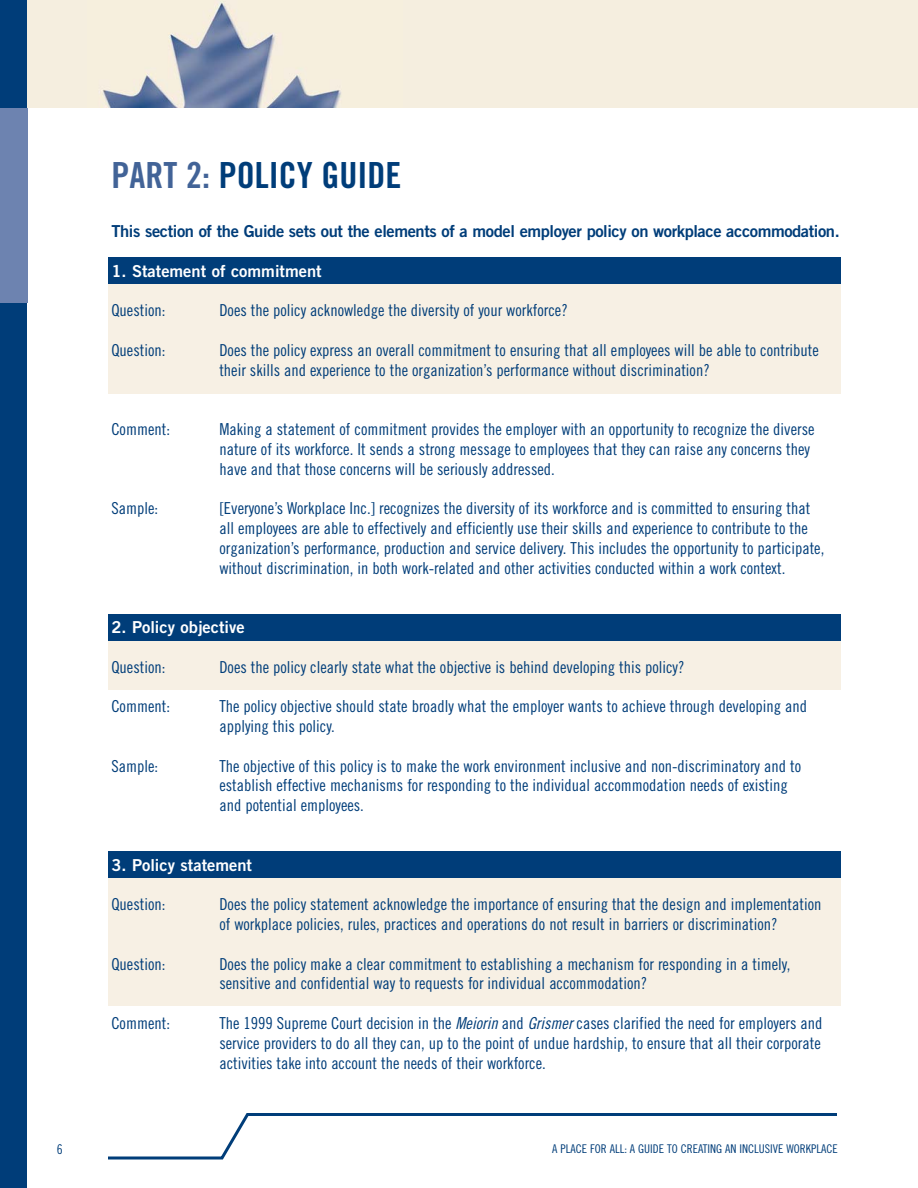
<style>
.page{position:relative;width:918px;height:1188px;background:#fff}
.page>*{position:absolute;margin:0;border:0;box-sizing:border-box;transform-origin:0 0}
.t1{font:36px "Trade Gothic Bold Cond Twenty";color:#003d79}
.t2{font:16.5px/19.8px "Trade Gothic Cond Eighteen";color:#003d79}
.t3{font:16.5px "Trade Gothic Bold Two";letter-spacing:-.025em;color:#003d79}
.t4{font:16.5px "Trade Gothic Bold Two";color:#fff}
.t5{font:13.5px "Trade Gothic Cond Eighteen";color:#003d79}
.t6{font:12px "Trade Gothic Cond Eighteen";color:#003d79}
.s1{color:#426397}
.s2{font-style:italic}
</style>
<div class="page">
<div style="left:108px;top:875px;width:732px;height:131px;background:#f7f0e4"></div>
<div style="left:108px;top:640px;width:732px;height:50px;background:#f7f0e4"></div>
<div style="left:108px;top:851px;width:732px;height:27px;background:#003d79"></div>
<div style="left:108px;top:614px;width:732px;height:27px;background:#003d79"></div>
<div style="left:108px;top:283px;width:732px;height:111px;background:#f7f0e4"></div>
<div style="left:108px;top:257px;width:732px;height:27px;background:#003d79"></div>
<div style="left:0;top:0;width:918px;height:108px;background:#f5eedf"></div>
<div style="left:0;top:0;width:27px;height:1188px;background:#003d79"></div>
<img style="left:99px;top:2px;width:242px;height:106px">
<svg style="left:108px;top:1113px;width:729px;height:47px"></svg>
<div style="left:0;top:108px;width:27px;height:194px;background:#6d83b0"></div>
<h1 class="t1" style="left:111px;top:162px;width:292px"><span class="s1">PART 2:</span> POLICY GUIDE</h1>
<p class="t3" style="left:111px;top:225px;width:730px">This section of the Guide sets out the elements of a model employer policy on workplace accommodation.</p>
<p class="t4" style="left:111px;top:265px;width:212px">1. Statement of commitment</p>
<p class="t2" style="left:111px;top:302px;width:56px">Question:</p>
<p class="t2" style="left:219px;top:302px;width:350px">Does the policy acknowledge the diversity of your workforce?</p>
<p class="t2" style="left:111px;top:341px;width:56px">Question:</p>
<p class="t2" style="left:219px;top:341px;width:601px">Does the policy express an overall commitment to ensuring that all employees will be able to contribute their skills and experience to the organization’s performance without discrimination?</p>
<p class="t2" style="left:111px;top:420px;width:60px">Comment:</p>
<p class="t2" style="left:219px;top:420px;width:597px">Making a statement of commitment provides the employer with an opportunity to recognize the diverse nature of its workforce. It sends a strong message to employees that they can raise any concerns they have and that those concerns will be seriously addressed.</p>
<p class="t2" style="left:111px;top:500px;width:48px">Sample:</p>
<p class="t2" style="left:219px;top:500px;width:606px">[Everyone’s Workplace Inc.] recognizes the diversity of its workforce and is committed to ensuring that all employees are able to effectively and efficiently use their skills and experience to contribute to the organization’s performance, production and service delivery. This includes the opportunity to participate, without discrimination, in both work-related and other activities conducted within a work context.</p>
<p class="t4" style="left:111px;top:621px;width:135px">2. Policy objective</p>
<p class="t2" style="left:111px;top:658px;width:56px">Question:</p>
<p class="t2" style="left:219px;top:658px;width:467px">Does the policy clearly state what the objective is behind developing this policy?</p>
<p class="t2" style="left:111px;top:698px;width:60px">Comment:</p>
<p class="t2" style="left:219px;top:698px;width:589px">The policy objective should state broadly what the employer wants to achieve through developing and applying this policy.</p>
<p class="t2" style="left:111px;top:757px;width:48px">Sample:</p>
<p class="t2" style="left:219px;top:757px;width:583px">The objective of this policy is to make the work environment inclusive and non-discriminatory and to establish effective mechanisms for responding to the individual accommodation needs of existing and potential employees.</p>
<p class="t4" style="left:111px;top:859px;width:142px">3. Policy statement</p>
<p class="t2" style="left:111px;top:896px;width:56px">Question:</p>
<p class="t2" style="left:219px;top:896px;width:604px">Does the policy statement acknowledge the importance of ensuring that the design and implementation of workplace policies, rules, practices and operations do not result in barriers or discrimination?</p>
<p class="t2" style="left:111px;top:955px;width:56px">Question:</p>
<p class="t2" style="left:219px;top:955px;width:573px">Does the policy make a clear commitment to establishing a mechanism for responding in a timely, sensitive and confidential way to requests for individual accommodation?</p>
<p class="t2" style="left:111px;top:1014px;width:60px">Comment:</p>
<p class="t2" style="left:219px;top:1014px;width:605px;text-align:justify">The 1999 Supreme Court decision in the <span class="s2">Meiorin</span>and <span class="s2">Grismer</span>cases clarified the need for employers and service providers to do all they can, up to the point of undue hardship, to ensure that all their corporate activities take into account the needs of their workforce.</p>
<p class="t5" style="left:57px;top:1144px;width:7px">6</p>
<p class="t6" style="left:552px;top:1145px;width:287px">A PLACE FOR ALL: A GUIDE TO CREATING AN INCLUSIVE WORKPLACE</p>
</div>
